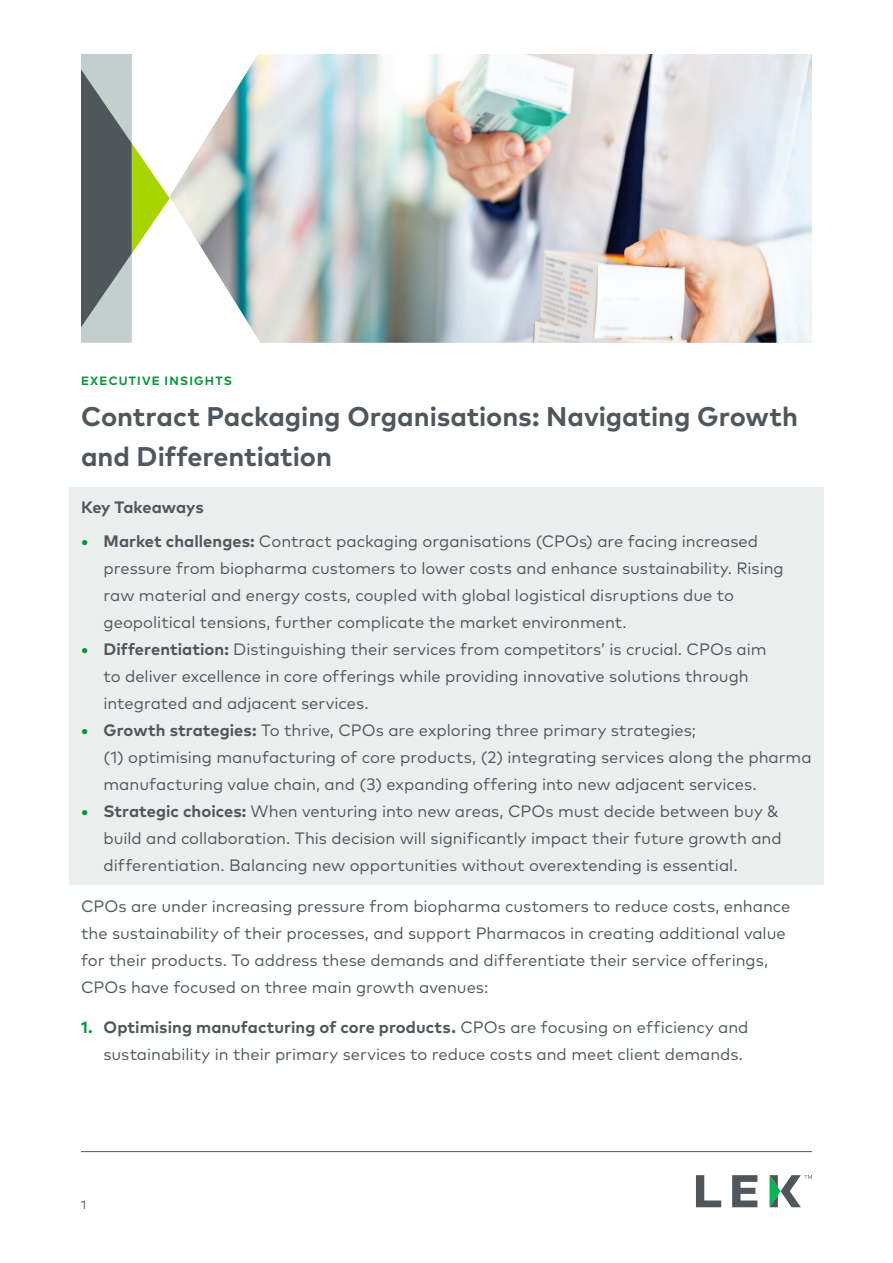
<style>
.page{position:relative;width:893px;height:1263px;background:#fff}
.page>*{position:absolute;margin:0;border:0;box-sizing:border-box;transform-origin:0 0}
.t1{font:700 27px/40.5px "Mark Pro";letter-spacing:-.005em;color:#50575c}
.t2{font:16.5px/27px "Mark Pro";color:#50575c}
.t3{font:700 16.5px "Mark Pro";letter-spacing:-.01em;color:#50575c}
.t4{font:700 12px "Mark Pro";letter-spacing:.095em;color:#00973a}
.t5{font:12px "Mark Pro";color:#50575c}
.s1{font-weight:700;color:#00973a}
.s2{font-weight:700}
</style>
<div class="page">
<hr style="left:81px;top:1151px;width:731px;height:1px;background:#50575c">
<img style="left:170px;top:54px;width:642px;height:289px">
<svg style="left:81px;top:54px;width:89px;height:289px"></svg>
<div style="left:70px;top:488px;width:754px;height:397px;background:#eaeeed"></div>
<svg style="left:696px;top:1175px;width:116px;height:32px"></svg>
<p class="t4" style="left:81px;top:372px;width:152px">EXECUTIVE INSIGHTS</p>
<h1 class="t1" style="left:81px;top:393px;width:719px">Contract Packaging Organisations: Navigating Growth and Differentiation</h1>
<p class="t3" style="left:81px;top:494px;width:124px">Key Takeaways</p>
<p class="t2" style="left:104px;top:526px;width:682px;text-indent:-23px"><span class="s1">•</span> <span class="s2">Market challenges:</span> Contract packaging organisations (CPOs) are facing increased pressure from biopharma customers to lower costs and enhance sustainability. Rising raw material and energy costs, coupled with global logistical disruptions due to geopolitical tensions, further complicate the market environment.</p>
<p class="t2" style="left:104px;top:634px;width:665px;text-indent:-23px"><span class="s1">•</span> <span class="s2">Differentiation:</span> Distinguishing their services from competitors’ is crucial. CPOs aim to deliver excellence in core offerings while providing innovative solutions through integrated and adjacent services.</p>
<p class="t2" style="left:104px;top:715px;width:710px;text-indent:-23px"><span class="s1">•</span> <span class="s2">Growth strategies:</span> To thrive, CPOs are exploring three primary strategies;<br>(1) optimising manufacturing of core products, (2) integrating services along the pharma manufacturing value chain, and (3) expanding offering into new adjacent services.</p>
<p class="t2" style="left:104px;top:796px;width:680px;text-indent:-23px"><span class="s1">•</span> <span class="s2">Strategic choices:</span> When venturing into new areas, CPOs must decide between buy &amp; build and collaboration. This decision will significantly impact their future growth and differentiation. Balancing new opportunities without overextending is essential.</p>
<p class="t2" style="left:81px;top:891px;width:711px">CPOs are under increasing pressure from biopharma customers to reduce costs, enhance the sustainability of their processes, and support Pharmacos in creating additional value for their products. To address these demands and differentiate their service offerings, CPOs have focused on three main growth avenues:</p>
<p class="t2" style="left:104px;top:1012px;width:647px;text-indent:-23px"><span class="s1">1.</span> <span class="s2">Optimising manufacturing of core products.</span> CPOs are focusing on efficiency and sustainability in their primary services to reduce costs and meet client demands.</p>
<p class="t5" style="left:81px;top:1196px;width:7px">1</p>
</div>
